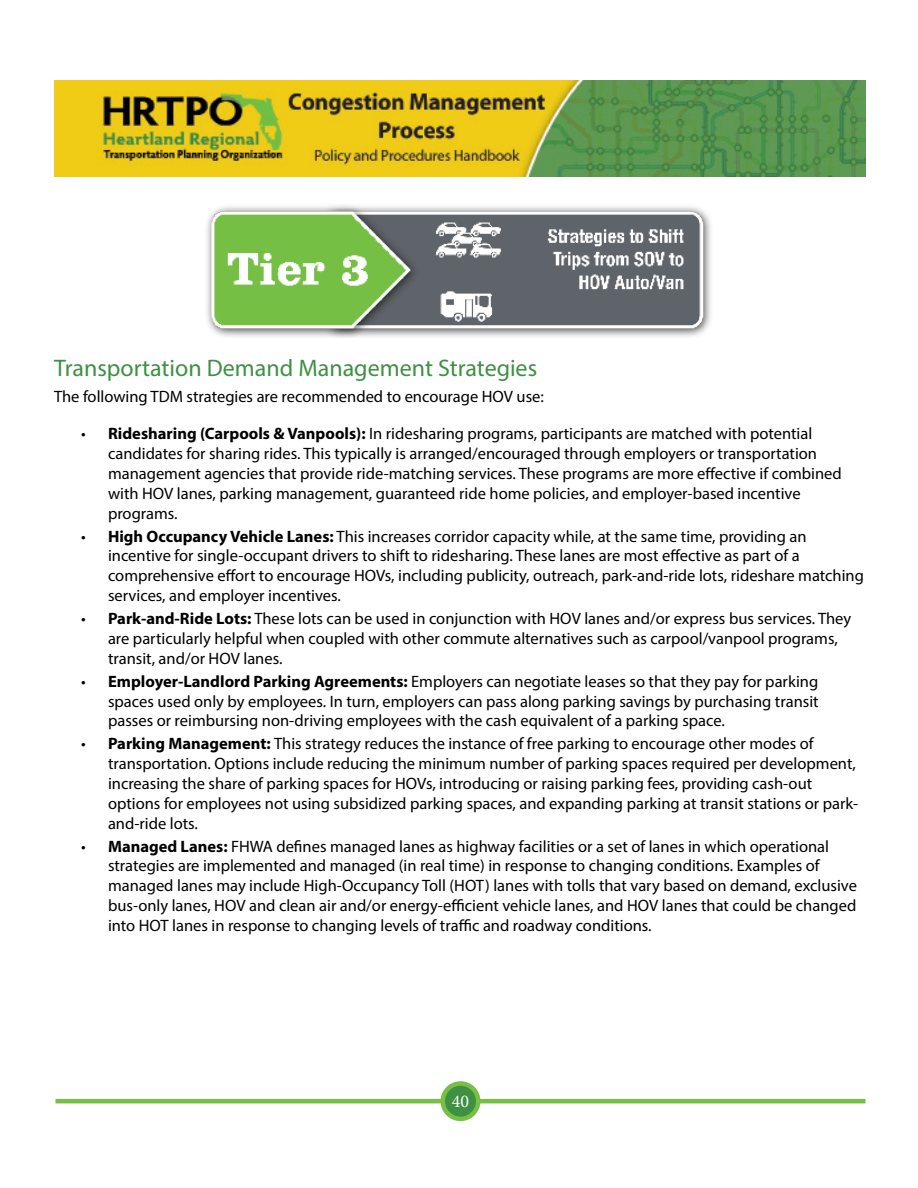
<style>
.page{position:relative;width:918px;height:1188px;background:#fff}
.page>*{position:absolute;margin:0;border:0;box-sizing:border-box;transform-origin:0 0}
.Heading_3{font:24px "Myriad Pro";color:#3f9043}
.t1{font:18px "Minion Pro";color:#fff}
.Body_Text{font:16.5px/19.8px "Myriad Pro";color:#000}
.s1{font-weight:700}
</style>
<div class="page">
<hr style="left:56px;top:1099px;width:810px;height:4px;background:#75c045">
<div style="left:443px;top:1083px;width:35px;height:36px;background:#3f9043;border-radius:50%"></div>
<div style="left:441px;top:1081px;width:39px;height:40px;border:4px solid #75c045;border-radius:50%"></div>
<img style="left:54px;top:81px;width:812px;height:95px">
<img style="left:207px;top:205px;width:504px;height:133px">
<p class="Heading_3" style="left:54px;top:353px;width:485px">Transportation Demand Management Strategies</p>
<p class="Body_Text" style="left:54px;top:387px;width:491px">The following TDM strategies are recommended to encourage HOV use:</p>
<p class="Body_Text" style="left:108px;top:424px;width:735px;text-indent:-27px">• <span class="s1">Ridesharing (Carpools &amp; Vanpools):</span> In ridesharing programs, participants are matched with potential candidates for sharing rides. This typically is arranged/encouraged through employers or transportation management agencies that provide ride-matching services. These programs are more effective if combined with HOV lanes, parking management, guaranteed ride home policies, and employer-based incentive programs.</p>
<p class="Body_Text" style="left:108px;top:526px;width:758px;text-indent:-27px">• <span class="s1">High Occupancy Vehicle Lanes:</span> This increases corridor capacity while, at the same time, providing an incentive for single-occupant drivers to shift to ridesharing. These lanes are most effective as part of a comprehensive effort to encourage HOVs, including publicity, outreach, park-and-ride lots, rideshare matching services, and employer incentives.</p>
<p class="Body_Text" style="left:108px;top:608px;width:745px;text-indent:-27px">• <span class="s1">Park-and-Ride Lots:</span> These lots can be used in conjunction with HOV lanes and/or express bus services. They are particularly helpful when coupled with other commute alternatives such as carpool/vanpool programs, transit, and/or HOV lanes.</p>
<p class="Body_Text" style="left:108px;top:671px;width:712px;text-align:justify;text-indent:-27px">• <span class="s1">Employer-Landlord Parking Agreements:</span> Employers can negotiate leases so that they pay for parking spaces used only by employees. In turn, employers can pass along parking savings by purchasing transit passes or reimbursing non-driving employees with the cash equivalent of a parking space.</p>
<p class="Body_Text" style="left:108px;top:734px;width:752px;text-indent:-27px">• <span class="s1">Parking Management:</span> This strategy reduces the instance of free parking to encourage other modes of transportation. Options include reducing the minimum number of parking spaces required per development, increasing the share of parking spaces for HOVs, introducing or raising parking fees, providing cash-out options for employees not using subsidized parking spaces, and expanding parking at transit stations or park&shy;and-ride lots.</p>
<p class="Body_Text" style="left:108px;top:836px;width:750px;text-indent:-27px">• <span class="s1">Managed Lanes:</span> FHWA defines managed lanes as highway facilities or a set of lanes in which operational strategies are implemented and managed (in real time) in response to changing conditions. Examples of managed lanes may include High-Occupancy Toll (HOT) lanes with tolls that vary based on demand, exclusive bus-only lanes, HOV and clean air and/or energy-efficient vehicle lanes, and HOV lanes that could be changed into HOT lanes in response to changing levels of traffic and roadway conditions.</p>
<p class="t1" style="left:452px;top:1089px;width:19px">40</p>
</div>
